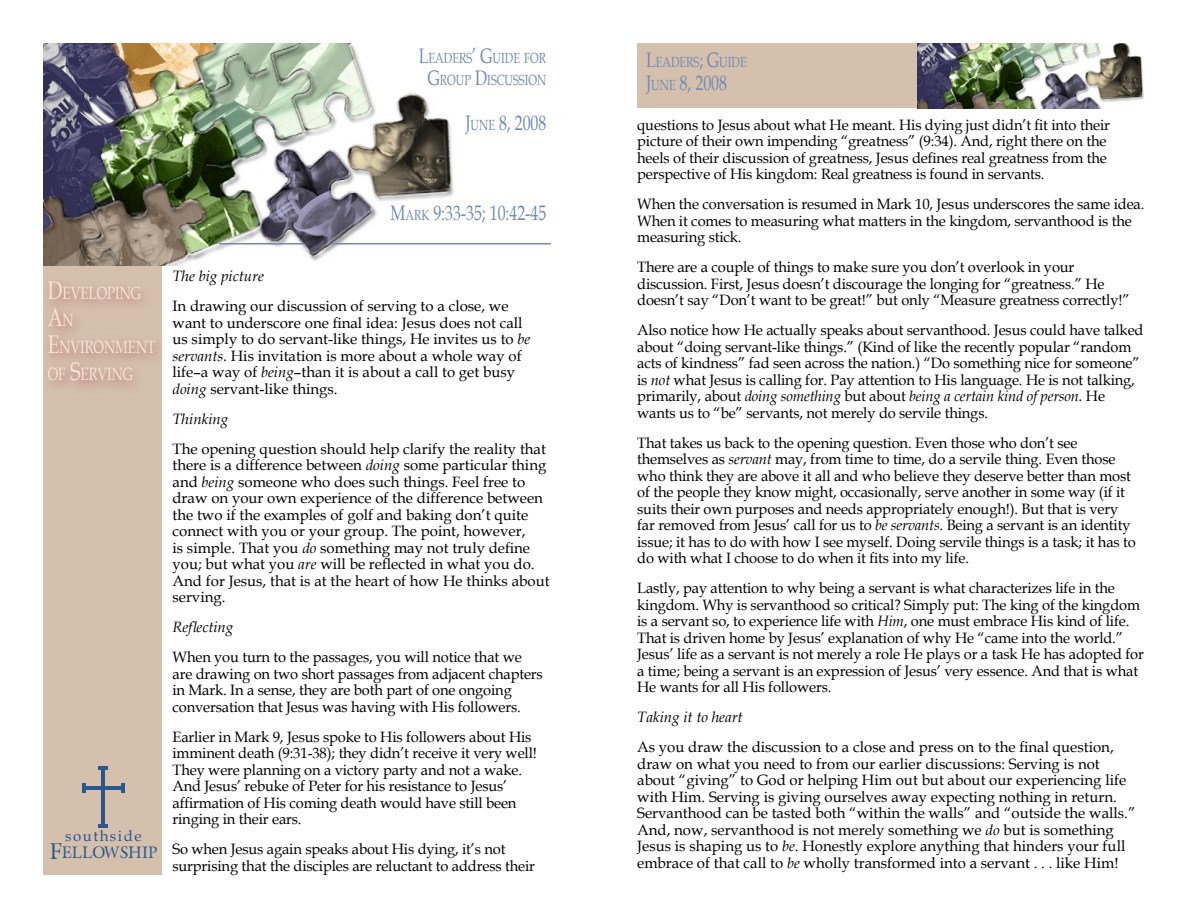
<style>
.page{position:relative;width:1188px;height:918px;background:#fff}
.page>*{position:absolute;margin:0;border:0;box-sizing:border-box;transform-origin:0 0}
.t1{font:25.5px "Book Antiqua";color:#f7e7d4;scale:.75 1}
.t2{font:21px "Book Antiqua";color:#718ab2;scale:.75 1}
.t3{font:17.85px/27px "Book Antiqua";color:#f7e7d4;scale:.75 1}
.t4{font:16.5px "Berylium";color:#2b578c}
.t5{font:15px/16.5px "Book Antiqua";letter-spacing:-.01em;color:#000}
.t6{font:italic 15px "Book Antiqua";color:#000}
.t7{font:15px "Book Antiqua";letter-spacing:.1em;color:#2b578c}
.t8{font:14.7px "Book Antiqua";color:#718ab2;scale:.75 1}
.s1{font-size:21px}
.s2{font-size:14.7px}
.s3{font-size:25.5px}
.s4{font-size:17.85px}
.s5{font-size:22.5px}
.s6{font-style:italic}
</style>
<div class="page">
<img style="left:43px;top:43px;width:452px;height:223px">
<div style="left:43px;top:266px;width:119px;height:608px;background:#d5c0ae"></div>
<div style="left:40px;top:273px;width:129px;height:123px;background:#981f2d;opacity:.65"></div>
<svg style="left:82px;top:784px;width:4px;height:9px"></svg>
<svg style="left:121px;top:784px;width:4px;height:9px"></svg>
<svg style="left:99px;top:825px;width:9px;height:3px"></svg>
<svg style="left:99px;top:767px;width:9px;height:3px"></svg>
<hr style="left:82px;top:787px;width:42px;height:3px;background:#2b578c">
<hr style="left:102px;top:767px;width:3px;height:61px;background:#2b578c">
<hr style="left:331px;top:243px;width:220px;height:1px;background:#718ab2">
<hr style="left:219px;top:243px;width:85px;height:1px;background:#718ab2">
<div style="left:637px;top:43px;width:508px;height:65px;background:#d5c0ae"></div>
<img style="left:917px;top:44px;width:228px;height:64px">
<p class="t8" style="left:419px;top:48px;width:171px"><span class="s1">L</span>EADERS<span class="s1">’ G</span>UIDE FOR</p>
<p class="t8" style="left:428px;top:70px;width:159px"><span class="s1">G</span>ROUP <span class="s1">D</span>ISCUSSION</p>
<p class="t2" style="left:465px;top:109px;width:109px">J<span class="s2">UNE</span> 8, 2008</p>
<p class="t2" style="left:391px;top:199px;width:209px">M<span class="s2">ARK</span> 9:33-35; 10:42-45</p>
<p class="t3" style="left:48px;top:279px;width:126px"><span class="s3">D</span>EVELOPING</p>
<p class="t1" style="left:48px;top:300px;width:36px">A<span class="s4">N</span></p>
<p class="t3" style="left:48px;top:333px;width:145px"><span class="s3">E</span>NVIRONMENT<br>OF <span class="s3">S</span>ERVING</p>
<p class="t7" style="left:65px;top:826px;width:78px">southside</p>
<p class="t4" style="left:49px;top:842px;width:110px"><span class="s5">F</span>ELLOWSHIP</p>
<p class="t6" style="left:173px;top:266px;width:93px">The big picture</p>
<p class="t5" style="left:173px;top:298px;width:359px">In drawing our discussion of serving to a close, we want to underscore one final idea: Jesus does not call us simply to do servant-like things, He invites us to <span class="s6">be servants.</span> His invitation is more about a whole way of life–a way of <span class="s6">being</span>–than it is about a call to get busy <span class="s6">doing</span> servant-like things.</p>
<p class="t6" style="left:173px;top:408px;width:57px">Thinking</p>
<p class="t5" style="left:173px;top:440px;width:379px">The opening question should help clarify the reality that there is a difference between <span class="s6">doing</span> some particular thing and <span class="s6">being</span> someone who does such things. Feel free to draw on your own experience of the difference between the two if the examples of golf and baking don’t quite connect with you or your group. The point, however,<br>is simple. That you <span class="s6">do</span> something may not truly define you; but what you <span class="s6">are</span> will be reflected in what you do.<br>And for Jesus, that is at the heart of how He thinks about serving.</p>
<p class="t6" style="left:173px;top:617px;width:62px">Reflecting</p>
<p class="t5" style="left:173px;top:649px;width:372px">When you turn to the passages, you will notice that we are drawing on two short passages from adjacent chapters in Mark. In a sense, they are both part of one ongoing conversation that Jesus was having with His followers.</p>
<p class="t5" style="left:173px;top:728px;width:366px">Earlier in Mark 9, Jesus spoke to His followers about His imminent death (9:31-38); they didn’t receive it very well!<br>They were planning on a victory party and not a wake.<br>And Jesus’ rebuke of Peter for his resistance to Jesus’ affirmation of His coming death would have still been ringing in their ears.</p>
<p class="t5" style="left:173px;top:841px;width:364px">So when Jesus again speaks about His dying, it’s not surprising that the disciples are reluctant to address their</p>
<p class="t8" style="left:646px;top:52px;width:136px"><span class="s1">L</span>EADERS<span class="s1">; G</span>UIDE</p>
<p class="t2" style="left:646px;top:68px;width:109px">J<span class="s2">UNE</span> 8, 2008</p>
<p class="t5" style="left:637px;top:116px;width:474px">questions to Jesus about what He meant. His dying just didn’t fit into their picture of their own impending “greatness” (9:34). And, right there on the heels of their discussion of greatness, Jesus defines real greatness from the perspective of His kingdom: Real greatness is found in servants.</p>
<p class="t5" style="left:637px;top:196px;width:509px">When the conversation is resumed in Mark 10, Jesus underscores the same idea.<br>When it comes to measuring what matters in the kingdom, servanthood is the measuring stick.</p>
<p class="t5" style="left:637px;top:259px;width:494px">There are a couple of things to make sure you don’t overlook in your discussion. First, Jesus doesn’t discourage the longing for “greatness.” He doesn’t say “Don’t want to be great!” but only “Measure greatness correctly!”</p>
<p class="t5" style="left:637px;top:322px;width:508px">Also notice how He actually speaks about servanthood. Jesus could have talked about “doing servant-like things.” (Kind of like the recently popular “random acts of kindness” fad seen across the nation.) “Do something nice for someone” is <span class="s6">not</span> what Jesus is calling for. Pay attention to His language. He is not talking, primarily, about <span class="s6">doing something</span> but about <span class="s6">being a certain kind of person.</span> He wants us to “be” servants, not merely do servile things.</p>
<p class="t5" style="left:637px;top:434px;width:500px">That takes us back to the opening question. Even those who don’t see themselves as <span class="s6">servant</span> may, from time to time, do a servile thing. Even those who think they are above it all and who believe they deserve better than most of the people they know might, occasionally, serve another in some way (if it suits their own purposes and needs appropriately enough!). But that is very far removed from Jesus’ call for us to <span class="s6">be servants</span>. Being a servant is an identity issue; it has to do with how I see myself. Doing servile things is a task; it has to do with what I choose to do when it fits into my life.</p>
<p class="t5" style="left:637px;top:580px;width:508px">Lastly, pay attention to why being a servant is what characterizes life in the kingdom. Why is servanthood so critical? Simply put: The king of the kingdom is a servant so, to experience life with <span class="s6">Him</span>, one must embrace His kind of life.<br>That is driven home by Jesus’ explanation of why He “came into the world.” Jesus’ life as a servant is not merely a role He plays or a task He has adopted for a time; being a servant is an expression of Jesus’ very essence. And that is what He wants for all His followers.</p>
<p class="t6" style="left:637px;top:707px;width:107px">Taking it to heart</p>
<p class="t5" style="left:637px;top:739px;width:500px">As you draw the discussion to a close and press on to the final question, draw on what you need to from our earlier discussions: Serving is not about “giving” to God or helping Him out but about our experiencing life with Him. Serving is giving ourselves away expecting nothing in return.<br>Servanthood can be tasted both “within the walls” and “outside the walls.” And, now, servanthood is not merely something we <span class="s6">do</span> but is something Jesus is shaping us to <span class="s6">be</span>. Honestly explore anything that hinders your full embrace of that call to <span class="s6">be</span> wholly transformed into a servant . . . like Him!</p>
</div>
